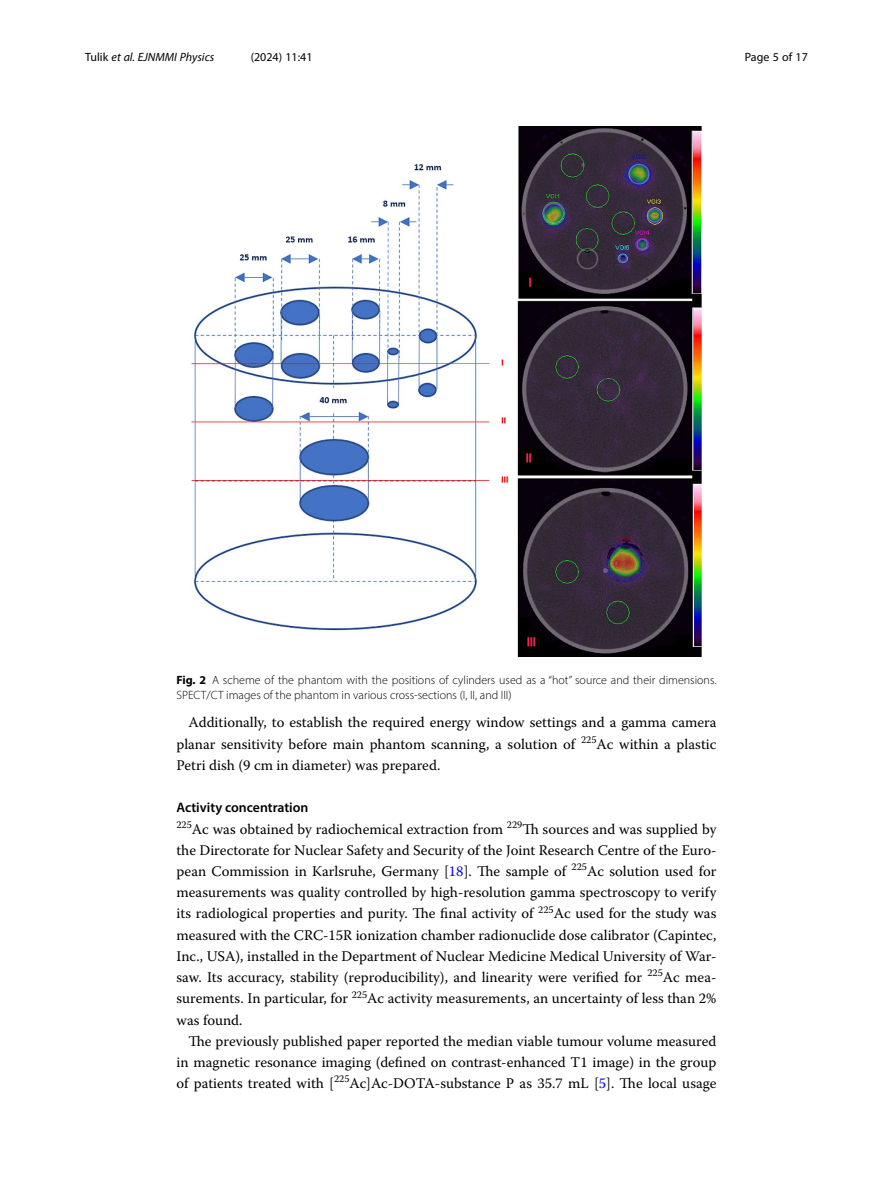
<style>
.page{position:relative;width:893px;height:1191px;background:#fff}
.page>*{position:absolute;margin:0;border:0;box-sizing:border-box;transform-origin:0 0}
.Body_Text{font:14.7px/21.3px "Warnock Pro";color:#000;text-align:justify}
.Body_Text_Indent{font:14.7px/21.1px "Warnock Pro";color:#000;text-align:justify}
.Head_2{font:600 13.8px "Myriad Pro";color:#000}
.Figure_Caption{font:300 12px/15px "Myriad Pro";color:#000}
.t1{font:italic 12px "Myriad Pro";color:#000}
.t2{font:12px "Myriad Pro";color:#000}
.s1{font-style:normal}
.s2{font-weight:700}
.s3{color:#00f}
</style>
<div class="page">
<img style="left:191px;top:126px;width:511px;height:530px">
<p class="t1" style="left:85px;top:50px;width:131px"><span class="s1">Tulik</span> et al. EJNMMI Physics</p>
<p class="t2" style="left:251px;top:50px;width:63px">(2024) 11:41</p>
<p class="t2" style="left:745px;top:50px;width:65px">Page 5 of 17</p>
<p class="Figure_Caption" style="left:176px;top:672px;width:541px"><span class="s2">Fig. 2</span> A scheme of the phantom with the positions of cylinders used as a “hot” source and their dimensions.<br>SPECT/CT images of the phantom in various cross-sections (I, II, and III)</p>
<p class="Body_Text_Indent" style="left:176px;top:711px;width:541px;text-indent:12px">Additionally, to establish the required energy window settings and a gamma camera planar sensitivity before main phantom scanning, a solution of <sup>225</sup>Ac within a plastic Petri dish (9 cm in diameter) was prepared.</p>
<p class="Head_2" style="left:176px;top:799px;width:133px">Activity concentration</p>
<p class="Body_Text" style="left:176px;top:817px;width:542px"><sup>225</sup>Ac was obtained by radiochemical extraction from <sup>229</sup>Th sources and was supplied by the Directorate for Nuclear Safety and Security of the Joint Research Centre of the Euro&shy;pean Commission in Karlsruhe, Germany [<span class="s3">18</span>]. The sample of <sup>225</sup>Ac solution used for measurements was quality controlled by high-resolution gamma spectroscopy to verify its radiological properties and purity. The final activity of <sup>225</sup>Ac used for the study was measured with the CRC-15R ionization chamber radionuclide dose calibrator (Capintec, Inc., USA), installed in the Department of Nuclear Medicine Medical University of War&shy;saw. Its accuracy, stability (reproducibility), and linearity were verified for <sup>225</sup>Ac mea&shy;surements. In particular, for <sup>225</sup>Ac activity measurements, an uncertainty of less than 2% was found.</p>
<p class="Body_Text_Indent" style="left:176px;top:1030px;width:542px;text-indent:12px">The previously published paper reported the median viable tumour volume measured in magnetic resonance imaging (defined on contrast-enhanced T1 image) in the group of patients treated with [<sup>225</sup>Ac]Ac-DOTA-substance P as 35.7 mL [<span class="s3">5</span>]. The local usage</p>
</div>
